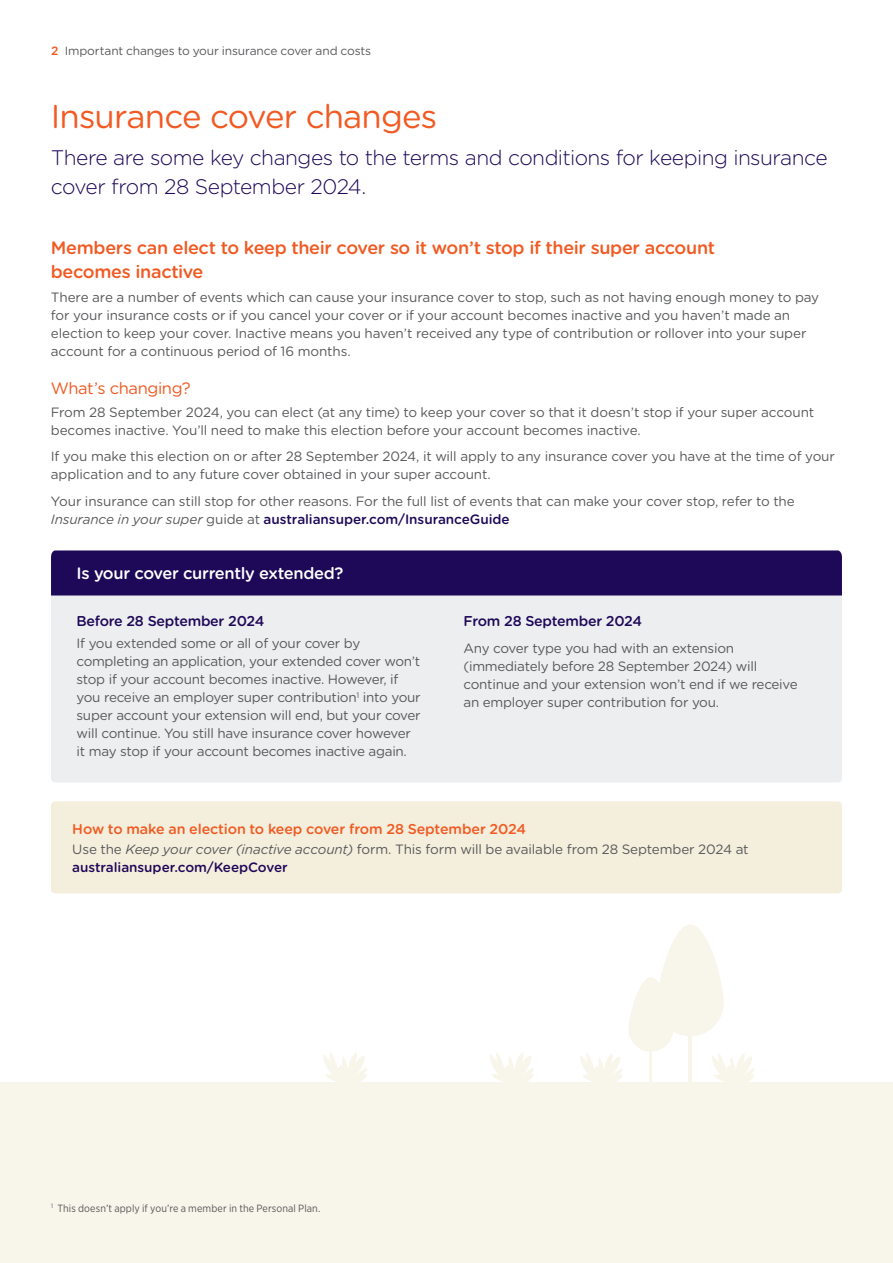
<style>
.page{position:relative;width:893px;height:1263px;background:#fff}
.page>*{position:absolute;margin:0;border:0;box-sizing:border-box;transform-origin:0 0}
.t1{font:33px "Gotham Rounded";letter-spacing:-.025em;color:#f15a22}
.t2{font:300 21px/28.5px "Gotham Rounded";letter-spacing:-.025em;color:#1e0858}
.t3{font:500 18px/24px "Gotham Rounded";letter-spacing:-.02em;color:#f15a22}
.t4{font:500 16.5px "Gotham Rounded";letter-spacing:-.02em;color:#fff}
.t5{font:16.5px "Gotham Rounded";letter-spacing:-.025em;color:#f15a22}
.t6{font:500 14.25px "Gotham Rounded";letter-spacing:-.01em;color:#f15a22}
.t7{font:500 14.25px "Gotham Rounded";letter-spacing:-.02em;color:#1e0858}
.t8{font:13.5px/18px "Gotham Rounded";letter-spacing:-.02em;color:#58595b}
.t9{font:12px "Gotham Rounded";letter-spacing:-.015em;color:#58595b}
.t10{font:10.5px "Gotham Narrow";letter-spacing:.01em;color:#58595b}
.s1{font-weight:500;color:#f15a22}
.s2{font-style:italic}
.s3{font-weight:500;color:#1e0858}
</style>
<div class="page">
<div style="left:0;top:1083px;width:893px;height:180px;background:#f8f5ea"></div>
<svg style="left:712px;top:1053px;width:42px;height:30px"></svg>
<hr style="left:689px;top:1017px;width:3px;height:65px;background:#f8f5ea">
<svg style="left:657px;top:924px;width:67px;height:112px;fill:#f8f5ea"></svg>
<hr style="left:650px;top:1039px;width:2px;height:43px;background:#f8f5ea">
<div style="left:628px;top:977px;width:45px;height:75px;background:#f8f5ea;border-radius:22px"></div>
<svg style="left:490px;top:1052px;width:44px;height:31px"></svg>
<svg style="left:323px;top:1052px;width:44px;height:31px"></svg>
<svg style="left:580px;top:1053px;width:42px;height:30px"></svg>
<div style="left:51px;top:565px;width:791px;height:217px;background:#edeef0;border-radius:4px"></div>
<div style="left:51px;top:801px;width:791px;height:92px;background:#f4eedc;border-radius:4px"></div>
<div style="left:51px;top:550px;width:791px;height:45px;background:#1e0858"></div>
<p class="t9" style="left:51px;top:43px;width:322px"><span class="s1">2</span> Important changes to your insurance cover and costs</p>
<h1 class="t1" style="left:51px;top:94px;width:388px">Insurance cover changes</h1>
<h2 class="t2" style="left:51px;top:143px;width:778px">There are some key changes to the terms and conditions for keeping insurance cover from 28 September 2024.</h2>
<h3 class="t3" style="left:51px;top:235px;width:666px">Members can elect to keep their cover so it won’t stop if their super account becomes inactive</h3>
<p class="t8" style="left:51px;top:288px;width:770px">There are a number of events which can cause your insurance cover to stop, such as not having enough money to pay for your insurance costs or if you cancel your cover or if your account becomes inactive and you haven’t made an election to keep your cover. Inactive means you haven’t received any type of contribution or rollover into your super account for a continuous period of 16 months.</p>
<p class="t5" style="left:51px;top:377px;width:141px">What’s changing?</p>
<p class="t8" style="left:51px;top:402px;width:765px">From 28 September 2024, you can elect (at any time) to keep your cover so that it doesn’t stop if your super account becomes inactive. You’ll need to make this election before your account becomes inactive.</p>
<p class="t8" style="left:51px;top:447px;width:786px">If you make this election on or after 28 September 2024, it will apply to any insurance cover you have at the time of your application and to any future cover obtained in your super account.</p>
<p class="t8" style="left:51px;top:491px;width:745px">Your insurance can still stop for other reasons. For the full list of events that can make your cover stop, refer to the<br><span class="s2">Insurance in your super</span> guide at <span class="s3">australiansuper.com/InsuranceGuide</span></p>
<p class="t4" style="left:77px;top:562px;width:268px">Is your cover currently extended?</p>
<p class="t7" style="left:77px;top:611px;width:189px">Before 28 September 2024</p>
<p class="t8" style="left:77px;top:634px;width:346px">If you extended some or all of your cover by completing an application, your extended cover won’t stop if your account becomes inactive. However, if you receive an employer super contribution<sup>1</sup> into your super account your extension will end, but your cover will continue. You still have insurance cover however it may stop if your account becomes inactive again.</p>
<p class="t7" style="left:463px;top:611px;width:180px">From 28 September 2024</p>
<p class="t8" style="left:463px;top:638px;width:336px">Any cover type you had with an extension (immediately before 28 September 2024) will continue and your extension won’t end if we receive an employer super contribution for you.</p>
<p class="t6" style="left:72px;top:819px;width:455px">How to make an election to keep cover from 28 September 2024</p>
<p class="t8" style="left:72px;top:840px;width:678px">Use the <span class="s2">Keep your cover (inactive account)</span> form. This form will be available from 28 September 2024 at <span class="s3">australiansuper.com/KeepCover</span></p>
<p class="t10" style="left:51px;top:1202px;width:271px"><sup>1</sup> This doesn’t apply if you’re a member in the Personal Plan.</p>
</div>
